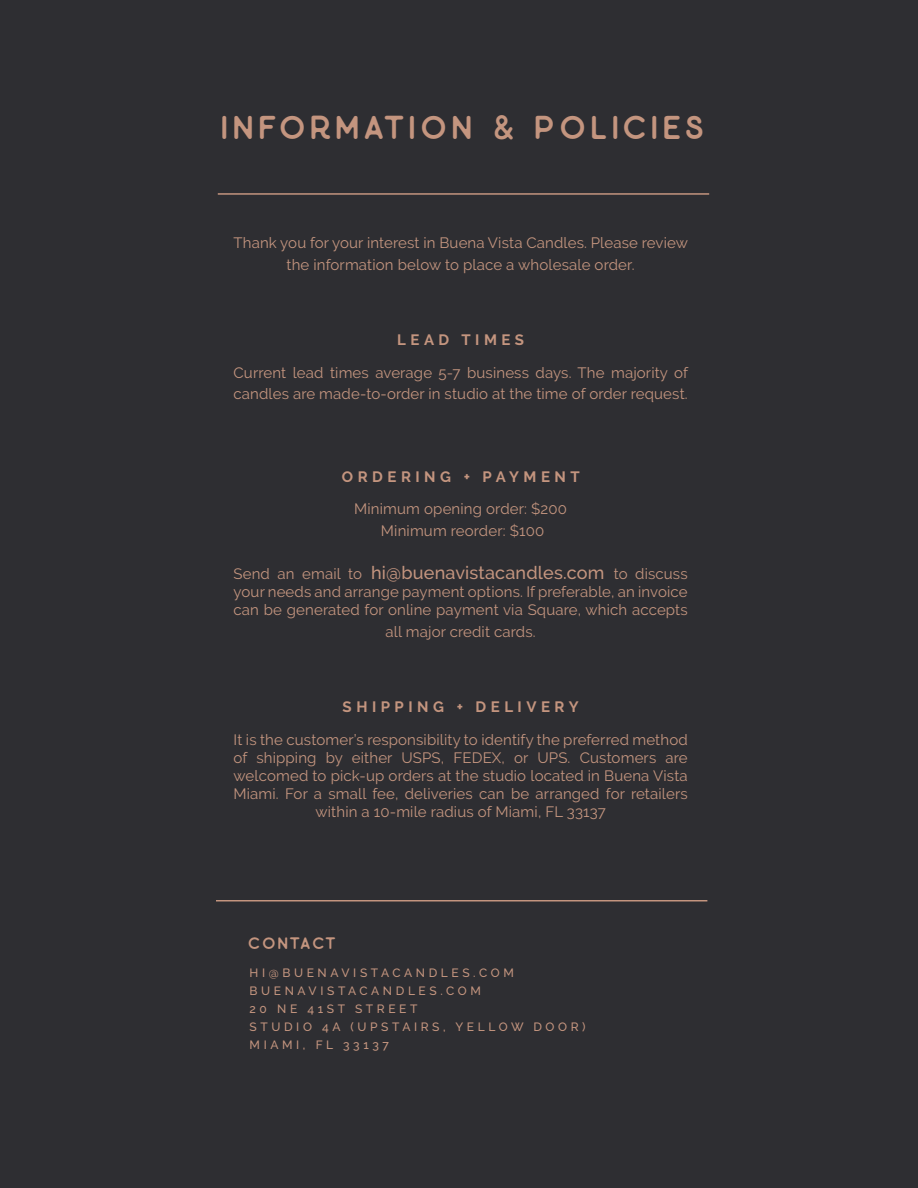
<style>
.page{position:relative;width:918px;height:1188px;background:#2e2e32}
.page>*{position:absolute;margin:0;border:0;box-sizing:border-box;transform-origin:0 0}
.t1{font:32.7px "Minimalust";letter-spacing:.15em;color:#c4957f}
.t2{font:500 18px "Raleway";letter-spacing:.01em;color:#c4957f}
.t3{font:16.35px "Minimalust";letter-spacing:.15em;color:#c4957f}
.t4{font:15px/18px "Raleway";letter-spacing:.01em;color:#c4957f;text-align:center}
.t5{font:700 15px "Raleway";letter-spacing:.3em;color:#c4957f}
.t6{font:500 12px/18px "Raleway";letter-spacing:.3em;color:#c4957f}
.s1{font-weight:400;font-size:15px}
</style>
<div class="page">
<hr style="left:216px;top:900px;width:491px;height:2px;background:#c4957f">
<hr style="left:218px;top:193px;width:491px;height:2px;background:#c4957f">
<h1 class="t1" style="left:222px;top:104px;width:484px">INFORMATION &amp; POLICIES</h1>
<p class="t4" style="left:234px;top:232px;width:456px;line-height:21.6px">Thank you for your interest in Buena Vista Candles. Please review the information below to place a wholesale order.</p>
<p class="t5" style="left:397px;top:331px;width:128px">LEAD TIMES</p>
<p class="t4" style="left:234px;top:361px;width:456px;line-height:21.6px;text-align:left">Current lead times average 5-7 business days. The majority of candles are made-to-order in studio at the time of order request.</p>
<p class="t5" style="left:342px;top:468px;width:239px">ORDERING + PAYMENT</p>
<p class="t4" style="left:354px;top:498px;width:214px;line-height:21.6px">Minimum opening order: $200<br>Minimum reorder: $100</p>
<p class="t2" style="left:234px;top:562px;width:456px"><span class="s1">Send an email to</span> hi@buenavistacandles.com <span class="s1">to discuss</span></p>
<p class="t4" style="left:234px;top:583px;width:456px;text-align:left">your needs and arrange payment options. If preferable, an invoice can be generated for online payment via Square, which accepts</p>
<p class="t4" style="left:386px;top:622px;width:152px">all major credit cards.</p>
<p class="t5" style="left:343px;top:699px;width:237px">SHIPPING + DELIVERY</p>
<p class="t4" style="left:234px;top:730px;width:456px">It is the customer’s responsibility to identify the preferred method of shipping by either USPS, FEDEX, or UPS. Customers are welcomed to pick-up orders at the studio located in Buena Vista Miami. For a small fee, deliveries can be arranged for retailers within a 10-mile radius of Miami, FL 33137</p>
<p class="t3" style="left:249px;top:931px;width:88px">CONTACT</p>
<p class="t6" style="left:250px;top:964px;width:338px">HI@BUENAVISTACANDLES.COM<br>BUENAVISTACANDLES.COM<br>20 NE 41ST STREET<br>STUDIO 4A (UPSTAIRS, YELLOW DOOR)<br>MIAMI, FL 33137</p>
</div>
